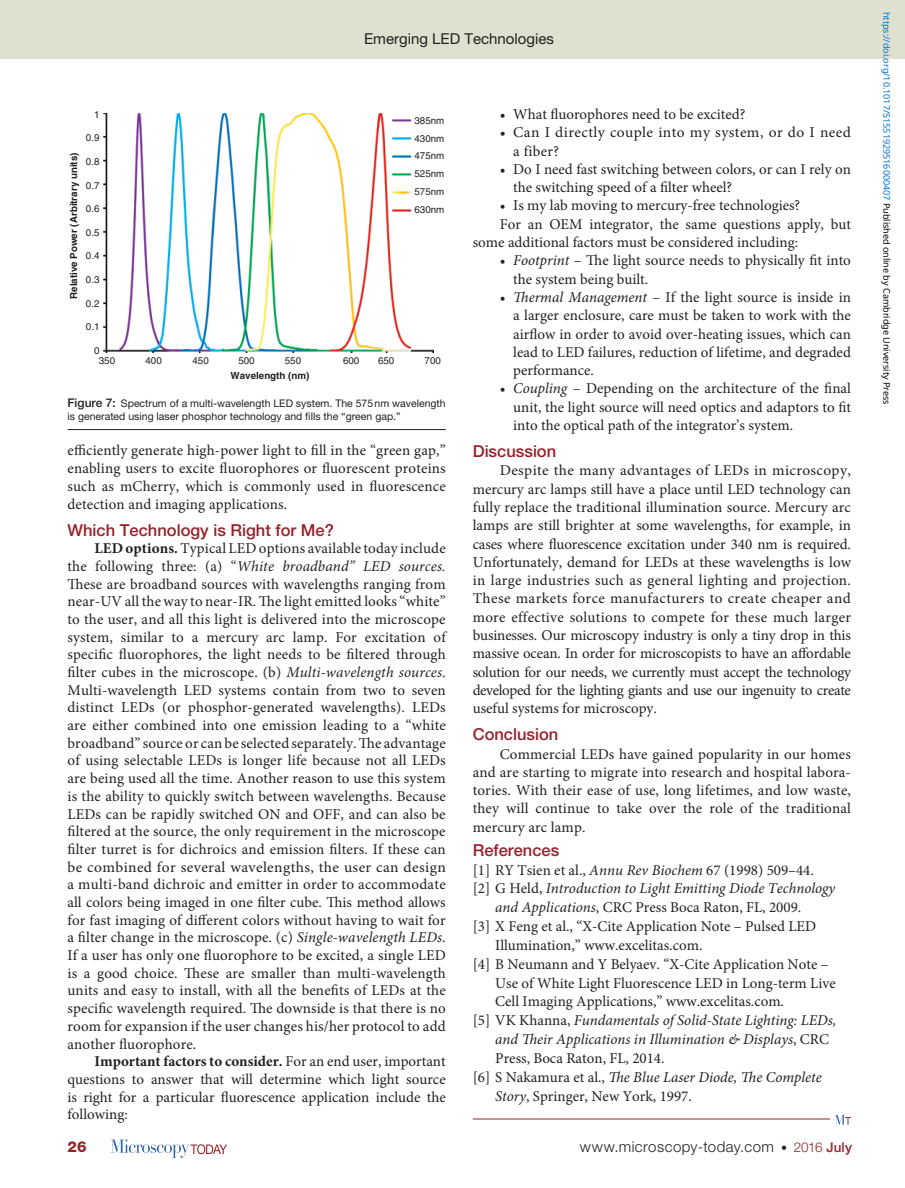
<style>
.page{position:relative;width:905px;height:1188px;background:#fff}
.page>*{position:absolute;margin:0;border:0;box-sizing:border-box;transform-origin:0 0}
.pSec1ttl{font:500 16.5px "Helvetica Neue LT Std";color:#98212a}
.pRefTitle{font:500 16.5px "Helvetica Neue LT Std";color:#98212a}
.pFirstpara{font:15px/17.7px "Minion Pro";color:#231f20;text-align:justify}
.pReference{font:15px/18.9px "Minion Pro";color:#231f20}
.pReference-2{font:italic 15px/18.9px "Minion Pro";color:#231f20}
.pPara{font:15px/17.9px "Minion Pro";letter-spacing:.01em;color:#231f20;text-align:justify}
.pReferenceLast{font:15px/18.9px "Minion Pro";color:#231f20}
.pFirstpara-2{font:15px/18.3px "Minion Pro";letter-spacing:.025em;color:#231f20}
.t1{font:300 15px "Helvetica Neue LT Std";letter-spacing:.03em;color:#231f20}
.t2{font:15px "Helvetica Neue LT Std";color:#231f20}
.t3{font:800 15px "Helvetica Neue LT Std";color:#98212a}
.pFigureCaption{font:10.5px/13.5px "Helvetica Neue LT Std";color:#231f20}
.t4{font:9.75px/17.9px "Helvetica";color:#231f20;text-align:justify}
.t5{font:700 9.75px "Helvetica";color:#231f20}
.t6{font:9px "Noto Sans";color:#0172cf}
.s1{font-weight:500;font-size:12px}
.s2{font-weight:700}
.s3{font-style:italic}
.s4{font-style:normal}
.s5{font-size:12px}
.s6{font-size:13.5px;color:#98212a}
.s7{font-weight:500;font-size:13.5px;color:#98212a}
.s8{color:#000}
</style>
<div class="page">
<div style="left:0;top:0;width:904px;height:58px;background:#dfe1d0"></div>
<svg style="left:111px;top:1139px;width:116px;height:19px"></svg>
<hr style="left:472px;top:1119px;width:358px;height:1px;background:#98212a">
<svg style="left:834px;top:1115px;width:16px;height:10px"></svg>
<img style="left:103px;top:113px;width:330px;height:240px">
<hr style="left:68px;top:429px;width:378px;height:1px;background:#231f20">
<p class="t2" style="left:364px;top:30px;width:191px">Emerging LED Technologies</p>
<p class="t4" style="left:94px;top:105px;width:7px">1</p>
<p class="t4" style="left:86px;top:129px;width:15px">0.9</p>
<p class="t5" style="left:68px;top:299px;width:148px;rotate:-90deg">Relative Power (Arbitrary units)</p>
<p class="t4" style="left:86px;top:153px;width:15px">0.8</p>
<p class="t4" style="left:86px;top:176px;width:15px">0.7</p>
<p class="t4" style="left:86px;top:200px;width:15px">0.6</p>
<p class="t4" style="left:86px;top:223px;width:15px">0.5</p>
<p class="t4" style="left:86px;top:247px;width:15px">0.4</p>
<p class="t4" style="left:86px;top:271px;width:15px">0.3</p>
<p class="t4" style="left:86px;top:294px;width:15px">0.2</p>
<p class="t4" style="left:86px;top:318px;width:15px">0.1</p>
<p class="t4" style="left:94px;top:341px;width:7px">0</p>
<p class="t4" style="left:414px;top:111px;width:31px">385nm 430nm 475nm 525nm 575nm 630nm</p>
<p class="t4" style="left:99px;top:351px;width:18px">350</p>
<p class="t4" style="left:145px;top:351px;width:18px">400</p>
<p class="t4" style="left:192px;top:351px;width:18px">450</p>
<p class="t4" style="left:238px;top:351px;width:18px">500</p>
<p class="t4" style="left:285px;top:351px;width:18px">550</p>
<p class="t4" style="left:343px;top:351px;width:18px">600</p>
<p class="t4" style="left:378px;top:351px;width:18px">650</p>
<p class="t4" style="left:424px;top:351px;width:18px">700</p>
<p class="t5" style="left:231px;top:370px;width:80px">Wavelength (nm)</p>
<p class="pFigureCaption" style="left:68px;top:396px;width:379px"><span class="s1">Figure 7:</span> Spectrum of a multi-wavelength LED system. The 575nm wavelength is generated using laser phosphor technology and fills the “green gap.”</p>
<p class="pPara" style="left:68px;top:441px;width:380px">efficiently generate high-power light to fill in the “green gap,” enabling users to excite fluorophores or fluorescent proteins such as mCherry, which is commonly used in fluorescence detection and imaging applications.</p>
<p class="pSec1ttl" style="left:68px;top:520px;width:268px">Which Technology is Right for Me?</p>
<p class="pFirstpara" style="left:68px;top:540px;width:380px;text-indent:27px"><span class="s2">LED options.</span> Typical LED options available today include the following three: (a) “<span class="s3">White broadband” LED sources.<br></span>These are broadband sources with wavelengths ranging from near-UV all the way to near-IR. The light emitted looks “white” to the user, and all this light is delivered into the microscope system, similar to a mercury arc lamp. For excitation of specific fluorophores, the light needs to be filtered through filter cubes in the microscope. (b) <span class="s3">Multi-wavelength sources</span>.<br>Multi-wavelength LED systems contain from two to seven distinct LEDs (or phosphor-generated wavelengths). LEDs are either combined into one emission leading to a “white broadband” source or can be selected separately. The advantage of using selectable LEDs is longer life because not all LEDs are being used all the time. Another reason to use this system is the ability to quickly switch between wavelengths. Because LEDs can be rapidly switched ON and OFF, and can also be filtered at the source, the only requirement in the microscope filter turret is for dichroics and emission filters. If these can be combined for several wavelengths, the user can design a multi-band dichroic and emitter in order to accommodate all colors being imaged in one filter cube. This method allows for fast imaging of different colors without having to wait for a filter change in the microscope. (c) <span class="s3">Single-wavelength LEDs</span>.<br>If a user has only one fluorophore to be excited, a single LED is a good choice. These are smaller than multi-wavelength units and easy to install, with all the benefits of LEDs at the specific wavelength required. The downside is that there is no room for expansion if the user changes his/her protocol to add another fluorophore.</p>
<p class="pFirstpara" style="left:68px;top:1053px;width:380px;text-indent:27px"><span class="s2">Important factors to consider.</span> For an end user, important questions to answer that will determine which light source is right for a particular fluorescence application include the following:</p>
<p class="pFirstpara" style="left:500px;top:105px;width:247px">• What fluorophores need to be excited?</p>
<p class="pFirstpara-2" style="left:513px;top:123px;width:339px;text-indent:-14px">• Can I directly couple into my system, or do I need a fiber?</p>
<p class="pFirstpara" style="left:513px;top:160px;width:339px;line-height:18.3px;text-indent:-14px">• Do I need fast switching between colors, or can I rely on the switching speed of a filter wheel?</p>
<p class="pFirstpara" style="left:500px;top:197px;width:302px">• Is my lab moving to mercury-free technologies?</p>
<p class="pFirstpara" style="left:472px;top:215px;width:380px;line-height:18.3px;text-indent:27px">For an OEM integrator, the same questions apply, but some additional factors must be considered including:</p>
<p class="pFirstpara" style="left:513px;top:251px;width:339px;line-height:18.3px;text-indent:-14px">• <span class="s3">Footprint</span> – The light source needs to physically fit into the system being built.</p>
<p class="pFirstpara" style="left:513px;top:288px;width:339px;line-height:18.3px;text-indent:-14px">• <span class="s3">Thermal Management</span> – If the light source is inside in a larger enclosure, care must be taken to work with the airflow in order to avoid over-heating issues, which can lead to LED failures, reduction of lifetime, and degraded performance.</p>
<p class="pFirstpara" style="left:513px;top:380px;width:339px;line-height:18.3px;text-indent:-14px">• <span class="s3">Coupling</span> – Depending on the architecture of the final unit, the light source will need optics and adaptors to fit into the optical path of the integrator’s system.</p>
<p class="pSec1ttl" style="left:472px;top:441px;width:85px">Discussion</p>
<p class="pFirstpara" style="left:472px;top:461px;width:380px;line-height:18.3px;text-indent:27px">Despite the many advantages of LEDs in microscopy, mercury arc lamps still have a place until LED technology can fully replace the traditional illumination source. Mercury arc lamps are still brighter at some wavelengths, for example, in cases where fluorescence excitation under 340 nm is required.<br>Unfortunately, demand for LEDs at these wavelengths is low in large industries such as general lighting and projection.<br>These markets force manufacturers to create cheaper and more effective solutions to compete for these much larger businesses. Our microscopy industry is only a tiny drop in this massive ocean. In order for microscopists to have an affordable solution for our needs, we currently must accept the technology developed for the lighting giants and use our ingenuity to create useful systems for microscopy.</p>
<p class="pSec1ttl" style="left:472px;top:724px;width:87px">Conclusion</p>
<p class="pFirstpara" style="left:472px;top:745px;width:380px;line-height:18.3px;text-indent:27px">Commercial LEDs have gained popularity in our homes and are starting to migrate into research and hospital labora&shy;tories. With their ease of use, long lifetimes, and low waste, they will continue to take over the role of the traditional mercury arc lamp.</p>
<p class="pRefTitle" style="left:472px;top:840px;width:88px">References</p>
<p class="pReference" style="left:472px;top:860px;width:342px">[1] RY Tsien et al., <span class="s3">Annu Rev Biochem</span> 67 (1998) 509–44.</p>
<p class="pReference-2" style="left:495px;top:879px;width:341px;text-indent:-22px"><span class="s4">[2] G Held,</span> Introduction to Light Emitting Diode Technology and Applications<span class="s4">, CRC Press Boca Raton, FL, 2009.</span></p>
<p class="pReference" style="left:495px;top:917px;width:322px;text-indent:-22px">[3] X Feng et al., “X-Cite Application Note – Pulsed LED<br>Illumination,” www.excelitas.com.</p>
<p class="pReference" style="left:495px;top:955px;width:342px;text-indent:-22px">[4] B Neumann and Y Belyaev. “X-Cite Application Note –<br>Use of White Light Fluorescence LED in Long-term Live<br>Cell Imaging Applications,” www.excelitas.com.</p>
<p class="pReference-2" style="left:495px;top:1011px;width:343px;text-indent:-22px"><span class="s4">[5] VK Khanna,</span> Fundamentals of Solid-State Lighting: LEDs, and Their Applications in Illumination &amp; Displays<span class="s4">, CRC<br>Press, Boca Raton, FL, 2014.</span></p>
<p class="pReferenceLast" style="left:495px;top:1068px;width:328px;text-indent:-22px">[6] S Nakamura et al., <span class="s3">The Blue Laser Diode, The Complete<br>Story</span>, Springer, New York, 1997.</p>
<p class="t3" style="left:68px;top:1138px;width:21px">26</p>
<p class="t1" style="left:579px;top:1137px;width:274px">www.microscopy-today.com <span class="s5">•</span> <span class="s6">2016</span> <span class="s7">July</span></p>
<p class="t6" style="left:893px;top:12px;width:394px;rotate:90deg">https://doi.org/10.1017/S1551929516000407 <span class="s8">Published online by Cambridge University Press</span></p>
</div>
